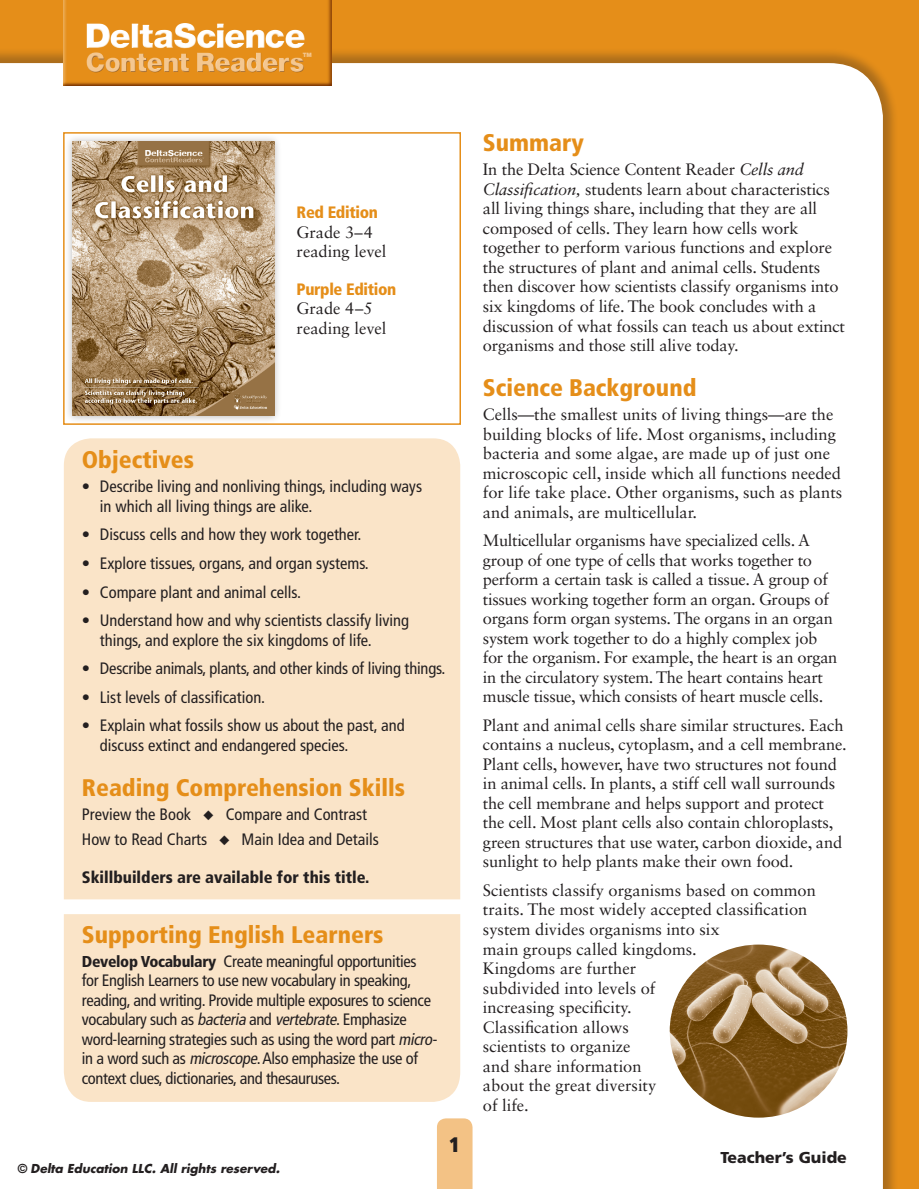
<style>
.page{position:relative;width:919px;height:1189px;background:#fff}
.page>*{position:absolute;margin:0;border:0;box-sizing:border-box;transform-origin:0 0}
.t1{font:900 34.2px "Helvetica Neue LT Std";letter-spacing:-.04em;color:#fff}
.t2{font:900 27px "Helvetica Neue LT Std";letter-spacing:-.025em;color:#f4c790}
.t3{font:900 condensed 24px "Frutiger LT Std";color:#e58e19}
.t4{font:900 condensed 21px "Frutiger LT Std";color:#231f20}
.t5{font:16.5px/19.5px "Sabon LT Std";letter-spacing:-.01em;color:#231f20}
.t6{font:condensed 16.5px/19.5px "Frutiger LT Std";color:#231f20}
.t7{font:condensed 16.5px/19.5px "Frutiger LT Std";letter-spacing:-.02em;color:#231f20}
.t8{font:900 condensed 16.5px "Frutiger LT Std";color:#231f20}
.t9{font:900 condensed 16.5px "Frutiger LT Std";letter-spacing:-.02em;color:#e58e19}
.t10{font:900 15.75px "Frutiger LT Std";color:#231f20}
.t11{font:italic 700 12px "Futura";color:#231f20}
.t12{font:900 6px "Helvetica Neue LT Std";color:#f4c790;scale:.95 1}
.s1{font-weight:900;font-size:15.75px}
.s2{font-style:italic}
.s3{font-style:normal}
</style>
<div class="page">
<div style="left:0;top:0;width:918px;height:1188px;background:#e58e19"></div>
<div style="left:0;top:46px;width:918px;height:1142px;background:#231f20;opacity:.3"></div>
<div style="left:0;top:63px;width:882px;height:1125px;background:#fff"></div>
<div style="left:437px;top:1118px;width:35px;height:70px;background:#f3c285"></div>
<div style="left:64px;top:438px;width:396px;height:461px;background:#fae4c8"></div>
<div style="left:64px;top:913px;width:396px;height:188px;background:#fae4c8"></div>
<svg style="left:62px;top:0;width:271px;height:88px"></svg>
<div style="left:79px;top:15px;width:265px;height:43px;background:#e58e19;opacity:.75"></div>
<div style="left:80px;top:45px;width:257px;height:34px;background:#774700;opacity:.94"></div>
<div style="left:63px;top:132px;width:236px;height:314px;background:#231f20;opacity:.3"></div>
<img style="left:73px;top:142px;width:201px;height:273px">
<img style="left:669px;top:944px;width:178px;height:173px">
<h1 class="t1" style="left:85px;top:15px;width:223px">DeltaScience</h1>
<h2 class="t2" style="left:86px;top:46px;width:220px">Content Readers</h2>
<p class="t12" style="left:302px;top:51px;width:11px">TM</p>
<p class="t9" style="left:296px;top:202px;width:83px">Red Edition</p>
<p class="t5" style="left:296px;top:222px;width:91px">Grade 3–4 reading level</p>
<p class="t9" style="left:296px;top:279px;width:101px">Purple Edition</p>
<p class="t5" style="left:296px;top:298px;width:91px">Grade 4–5 reading level</p>
<h3 class="t3" style="left:82px;top:445px;width:114px">Objectives</h3>
<p class="t6" style="left:100px;top:477px;width:323px;text-indent:-18px">• Describe living and nonliving things, including ways in which all living things are alike.</p>
<p class="t6" style="left:82px;top:525px;width:281px">• Discuss cells and how they work together.</p>
<p class="t6" style="left:82px;top:553px;width:288px">• Explore tissues, organs, and organ systems.</p>
<p class="t6" style="left:82px;top:582px;width:220px">• Compare plant and animal cells.</p>
<p class="t6" style="left:100px;top:610px;width:310px;text-indent:-18px">• Understand how and why scientists classify living things, and explore the six kingdoms of life.</p>
<p class="t6" style="left:82px;top:658px;width:365px">• Describe animals, plants, and other kinds of living things.</p>
<p class="t6" style="left:82px;top:687px;width:185px">• List levels of classification.</p>
<p class="t6" style="left:100px;top:715px;width:306px;text-indent:-18px">• Explain what fossils show us about the past, and discuss extinct and endangered species.</p>
<h3 class="t3" style="left:82px;top:772px;width:324px">Reading Comprehension Skills</h3>
<p class="t6" style="left:82px;top:801px;width:298px;line-height:25.5px">Preview the Book ◆ Compare and Contrast<br>How to Read Charts ◆ Main Idea and Details</p>
<p class="t8" style="left:82px;top:866px;width:289px">Skillbuilders are available for this title.</p>
<h3 class="t3" style="left:82px;top:919px;width:303px">Supporting English Learners</h3>
<p class="t7" style="left:82px;top:951px;width:359px"><span class="s1">Develop Vocabulary</span> Create meaningful opportunities<br>for English Learners to use new vocabulary in speaking, reading, and writing. Provide multiple exposures to science vocabulary such as <span class="s2">bacteria</span>and <span class="s2">vertebrate</span>. Emphasize word-learning strategies such as using the word part <span class="s2">micro&shy;</span>in a word such as <span class="s2">microscope</span>.Also emphasize the use of context clues, dictionaries, and thesauruses.</p>
<p class="t11" style="left:18px;top:1159px;width:263px"><span class="s3">©</span> Delta Education LLC. All rights reserved.</p>
<p class="t4" style="left:449px;top:1131px;width:12px">1</p>
<h3 class="t3" style="left:482px;top:128px;width:102px">Summary</h3>
<p class="t5" style="left:482px;top:160px;width:363px">In the Delta Science Content Reader <span class="s2">Cells and Classification,</span> students learn about characteristics all living things share, including that they are all composed of cells. They learn how cells work together to perform various functions and explore the structures of plant and animal cells. Students then discover how scientists classify organisms into six kingdoms of life. The book concludes with a discussion of what fossils can teach us about extinct organisms and those still alive today.</p>
<h3 class="t3" style="left:482px;top:373px;width:215px">Science Background</h3>
<p class="t5" style="left:482px;top:404px;width:361px">Cells—the smallest units of living things—are the building blocks of life. Most organisms, including bacteria and some algae, are made up of just one microscopic cell, inside which all functions needed for life take place. Other organisms, such as plants and animals, are multicellular.</p>
<p class="t5" style="left:482px;top:530px;width:356px">Multicellular organisms have specialized cells. A group of one type of cells that works together to perform a certain task is called a tissue. A group of tissues working together form an organ. Groups of organs form organ systems. The organs in an organ system work together to do a highly complex job for the organism. For example, the heart is an organ in the circulatory system. The heart contains heart muscle tissue, which consists of heart muscle cells.</p>
<p class="t5" style="left:482px;top:715px;width:365px">Plant and animal cells share similar structures. Each contains a nucleus, cytoplasm, and a cell membrane.<br>Plant cells, however, have two structures not found in animal cells. In plants, a stiff cell wall surrounds the cell membrane and helps support and protect the cell. Most plant cells also contain chloroplasts, green structures that use water, carbon dioxide, and sunlight to help plants make their own food.</p>
<p class="t5" style="left:482px;top:880px;width:334px">Scientists classify organisms based on common traits. The most widely accepted classification system divides organisms into six<br>main groups called kingdoms.<br>Kingdoms are further<br>subdivided into levels of<br>increasing specificity.<br>Classification allows<br>scientists to organize<br>and share information<br>about the great diversity<br>of life.</p>
<p class="t10" style="left:720px;top:1147px;width:128px">Teacher’s Guide</p>
</div>
